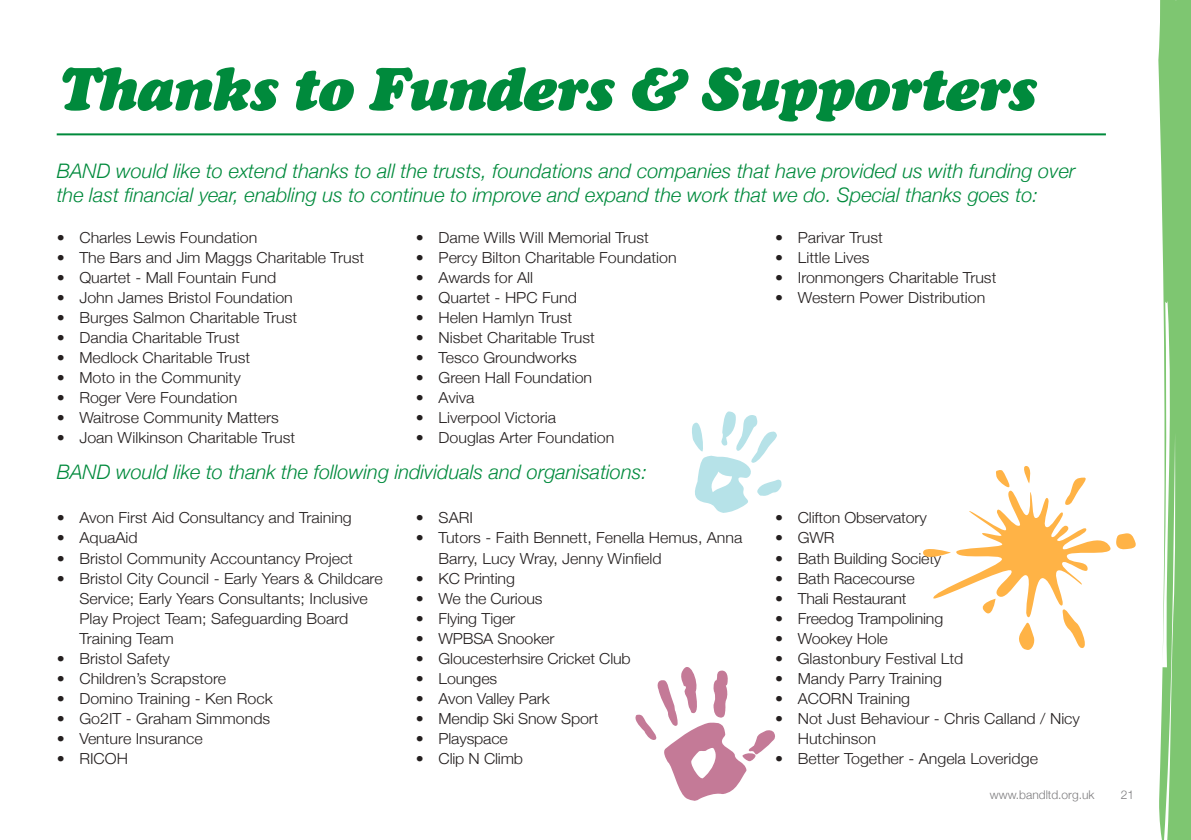
<style>
.page{position:relative;width:1191px;height:840px;background:#fff}
.page>*{position:absolute;margin:0;border:0;box-sizing:border-box;transform-origin:0 0}
.t1{font:italic 60px "Cooper Black Std";color:#008a3c}
.t2{font:italic 300 20px/24px "Helvetica Neue";color:#008a3c}
.t3{font:300 15.2px/20px "Helvetica Neue";color:#241f1f;scale:1.05 1}
.t4{font:300 12px "Helvetica Neue";color:#7d7c7e}
</style>
<div class="page">
<svg style="left:1158px;top:0;width:33px;height:839px"></svg>
<hr style="left:57px;top:133px;width:1049px;height:2px;background:#008a3c">
<svg style="left:635px;top:667px;width:140px;height:134px"></svg>
<svg style="left:692px;top:411px;width:90px;height:102px"></svg>
<svg style="left:923px;top:466px;width:213px;height:184px"></svg>
<h1 class="t1" style="left:57px;top:52px;width:985px">Thanks to Funders &amp; Supporters</h1>
<h2 class="t2" style="left:57px;top:157px;width:1020px">BAND would like to extend thanks to all the trusts, foundations and companies that have provided us with funding over the last financial year, enabling us to continue to improve and expand the work that we do. Special thanks goes to:</h2>
<p class="t3" style="left:57px;top:226px;width:192px">• Charles Lewis Foundation</p>
<p class="t3" style="left:57px;top:246px;width:294px">• The Bars and Jim Maggs Charitable Trust</p>
<p class="t3" style="left:57px;top:266px;width:211px">• Quartet - Mall Fountain Fund</p>
<p class="t3" style="left:57px;top:286px;width:226px">• John James Bristol Foundation</p>
<p class="t3" style="left:57px;top:306px;width:231px">• Burges Salmon Charitable Trust</p>
<p class="t3" style="left:57px;top:326px;width:176px">• Dandia Charitable Trust</p>
<p class="t3" style="left:57px;top:346px;width:186px">• Medlock Charitable Trust</p>
<p class="t3" style="left:57px;top:366px;width:177px">• Moto in the Community</p>
<p class="t3" style="left:57px;top:386px;width:174px">• Roger Vere Foundation</p>
<p class="t3" style="left:57px;top:406px;width:213px">• Waitrose Community Matters</p>
<p class="t3" style="left:57px;top:426px;width:229px">• Joan Wilkinson Charitable Trust</p>
<p class="t3" style="left:416px;top:226px;width:223px">• Dame Wills Will Memorial Trust</p>
<p class="t3" style="left:416px;top:246px;width:250px">• Percy Bilton Charitable Foundation</p>
<p class="t3" style="left:416px;top:266px;width:113px">• Awards for All</p>
<p class="t3" style="left:416px;top:286px;width:155px">• Quartet - HPC Fund</p>
<p class="t3" style="left:416px;top:306px;width:150px">• Helen Hamlyn Trust</p>
<p class="t3" style="left:416px;top:326px;width:172px">• Nisbet Charitable Trust</p>
<p class="t3" style="left:416px;top:346px;width:155px">• Tesco Groundworks</p>
<p class="t3" style="left:416px;top:366px;width:169px">• Green Hall Foundation</p>
<p class="t3" style="left:416px;top:386px;width:57px">• Aviva</p>
<p class="t3" style="left:416px;top:406px;width:135px">• Liverpool Victoria</p>
<p class="t3" style="left:416px;top:426px;width:190px">• Douglas Arter Foundation</p>
<h2 class="t2" style="left:57px;top:458px;width:592px">BAND would like to thank the following individuals and organisations:</h2>
<p class="t3" style="left:416px;top:506px;width:56px">• SARI</p>
<p class="t3" style="left:438px;top:526px;width:291px;text-indent:-23px">• Tutors - Faith Bennett, Fenella Hemus, Anna<br>Barry, Lucy Wray, Jenny Winfield</p>
<p class="t3" style="left:416px;top:566px;width:96px">• KC Printing</p>
<p class="t3" style="left:416px;top:586px;width:122px">• We the Curious</p>
<p class="t3" style="left:416px;top:606px;width:96px">• Flying Tiger</p>
<p class="t3" style="left:416px;top:626px;width:133px">• WPBSA Snooker</p>
<p class="t3" style="left:416px;top:646px;width:206px">• Gloucesterhsire Cricket Club</p>
<p class="t3" style="left:416px;top:666px;width:79px">• Lounges</p>
<p class="t3" style="left:416px;top:686px;width:129px">• Avon Valley Park</p>
<p class="t3" style="left:416px;top:706px;width:175px">• Mendip Ski Snow Sport</p>
<p class="t3" style="left:416px;top:726px;width:89px">• Playspace</p>
<p class="t3" style="left:416px;top:746px;width:104px">• Clip N Climb</p>
<p class="t3" style="left:57px;top:506px;width:282px">• Avon First Aid Consultancy and Training</p>
<p class="t3" style="left:57px;top:526px;width:79px">• AquaAid</p>
<p class="t3" style="left:57px;top:546px;width:284px">• Bristol Community Accountancy Project</p>
<p class="t3" style="left:79px;top:566px;width:290px;text-indent:-23px">• Bristol City Council - Early Years &amp; Childcare Service; Early Years Consultants; Inclusive Play Project Team; Safeguarding Board Training Team</p>
<p class="t3" style="left:57px;top:646px;width:109px">• Bristol Safety</p>
<p class="t3" style="left:57px;top:666px;width:163px">• Children’s Scrapstore</p>
<p class="t3" style="left:57px;top:686px;width:207px">• Domino Training - Ken Rock</p>
<p class="t3" style="left:57px;top:706px;width:205px">• Go2IT - Graham Simmonds</p>
<p class="t3" style="left:57px;top:726px;width:141px">• Venture Insurance</p>
<p class="t3" style="left:57px;top:746px;width:69px">• RICOH</p>
<p class="t3" style="left:775px;top:226px;width:104px">• Parivar Trust</p>
<p class="t3" style="left:775px;top:246px;width:91px">• Little Lives</p>
<p class="t3" style="left:775px;top:266px;width:212px">• Ironmongers Charitable Trust</p>
<p class="t3" style="left:775px;top:286px;width:202px">• Western Power Distribution</p>
<p class="t3" style="left:775px;top:506px;width:146px">• Clifton Observatory</p>
<p class="t3" style="left:775px;top:526px;width:58px">• GWR</p>
<p class="t3" style="left:775px;top:546px;width:160px">• Bath Building Society</p>
<p class="t3" style="left:775px;top:566px;width:134px">• Bath Racecourse</p>
<p class="t3" style="left:775px;top:586px;width:127px">• Thali Restaurant</p>
<p class="t3" style="left:775px;top:606px;width:162px">• Freedog Trampolining</p>
<p class="t3" style="left:775px;top:626px;width:109px">• Wookey Hole</p>
<p class="t3" style="left:775px;top:646px;width:181px">• Glastonbury Festival Ltd</p>
<p class="t3" style="left:775px;top:666px;width:160px">• Mandy Parry Training</p>
<p class="t3" style="left:775px;top:686px;width:130px">• ACORN Training</p>
<p class="t3" style="left:797px;top:706px;width:270px;text-indent:-23px">• Not Just Behaviour - Chris Calland / Nicy<br>Hutchinson</p>
<p class="t3" style="left:775px;top:746px;width:252px">• Better Together - Angela Loveridge</p>
<p class="t4" style="left:990px;top:784px;width:106px">www.bandltd.org.uk</p>
<p class="t4" style="left:1121px;top:784px;width:15px">21</p>
</div>
